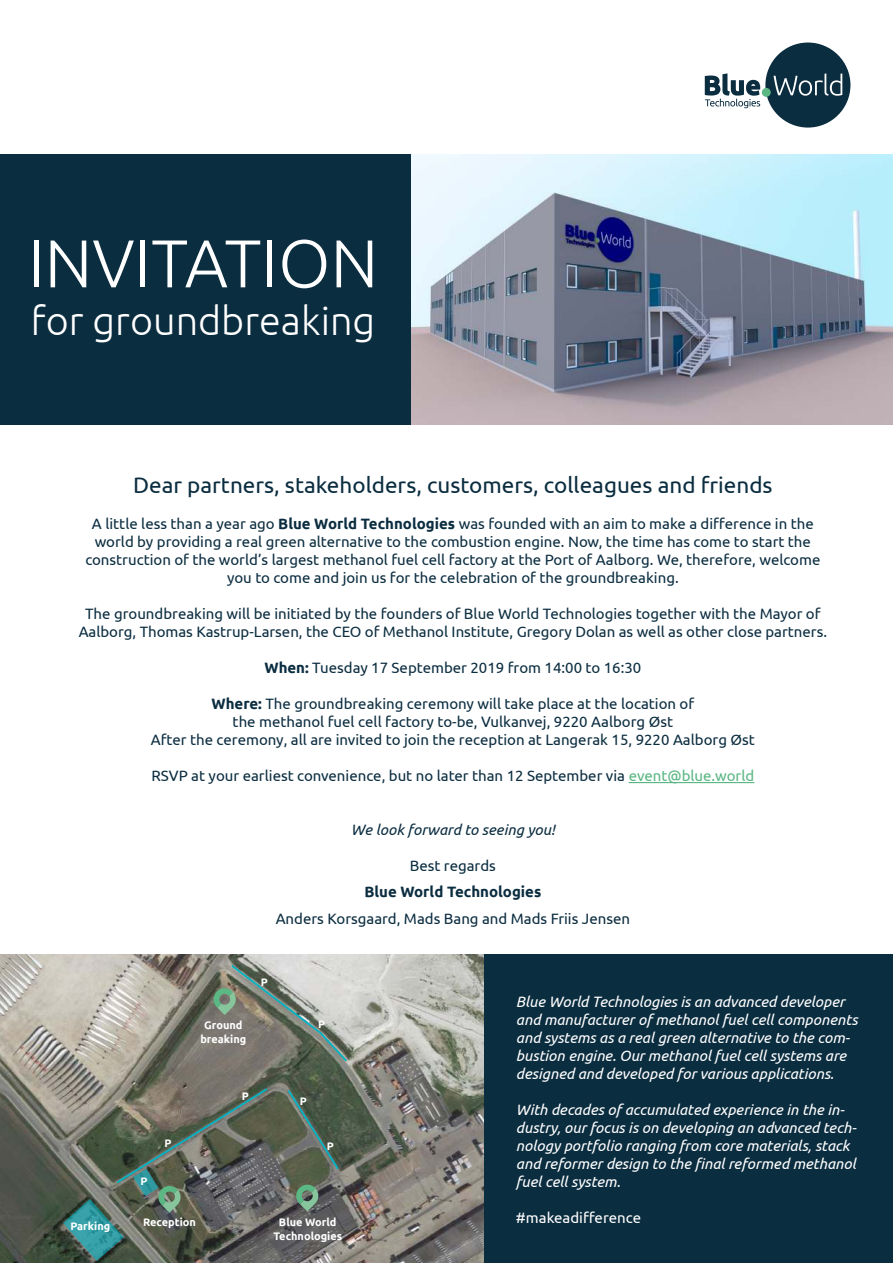
<style>
.page{position:relative;width:893px;height:1263px;background:#fff}
.page>*{position:absolute;margin:0;border:0;box-sizing:border-box;transform-origin:0 0}
.t1{font:300 67.5px "Ubuntu";color:#fff}
.t2{font:300 39.6px "Ubuntu";color:#fff}
.t3{font:22.5px "Ubuntu";color:#0b2d40}
.t4{font:15px/18px "Ubuntu";color:#0b2d40;text-align:center}
.t5{font:italic 15px/18px "Ubuntu";color:#fff}
.t6{font:italic 15px "Ubuntu";color:#0b2d40}
.t7{font:700 15px "Ubuntu";color:#0b2d40}
.t8{font:15px "Ubuntu";color:#fff}
.t9{font:700 10.95px/13.2px "Ubuntu";color:#fff;text-align:center}
.s1{font-weight:700}
.s2{color:#5bb784}
</style>
<div class="page">
<div style="left:765px;top:43px;width:85px;height:85px;background:#0b2d40;border-radius:50%"></div>
<svg style="left:773px;top:73px;width:69px;height:23px"></svg>
<div style="left:762px;top:88px;width:9px;height:9px;background:#5bb784;border-radius:50%"></div>
<svg style="left:705px;top:73px;width:55px;height:35px"></svg>
<img style="left:410px;top:154px;width:483px;height:270px">
<div style="left:0;top:154px;width:410px;height:270px;background:#0b2d40"></div>
<div style="left:483px;top:955px;width:410px;height:308px;background:#0b2d40"></div>
<hr style="left:629px;top:782px;width:125px;height:1px;background:#5bb784">
<img style="left:0;top:955px;width:483px;height:308px">
<svg style="left:286px;top:1088px;width:54px;height:83px;background:#526253"></svg>
<svg style="left:214px;top:963px;width:135px;height:100px;background:#8e938a"></svg>
<svg style="left:63px;top:1086px;width:206px;height:175px;background:#606b61"></svg>
<svg style="left:296px;top:1185px;width:22px;height:26px"></svg>
<h1 class="t1" style="left:28px;top:235px;width:352px">INVITATION</h1>
<h2 class="t2" style="left:31px;top:304px;width:346px">for groundbreaking</h2>
<h3 class="t3" style="left:133px;top:475px;width:641px">Dear partners, stakeholders, customers, colleagues and friends</h3>
<p class="t4" style="left:85px;top:515px;width:737px">A little less than a year ago <span class="s1">Blue World Technologies</span> was founded with an aim to make a difference in the world by providing a real green alternative to the combustion engine. Now, the time has come to start the construction of the world’s largest methanol fuel cell factory at the Port of Aalborg. We, therefore, welcome you to come and join us for the celebration of the groundbreaking.</p>
<p class="t4" style="left:79px;top:605px;width:750px">The groundbreaking will be initiated by the founders of Blue World Technologies together with the Mayor of<br>Aalborg, Thomas Kastrup-Larsen, the CEO of Methanol Institute, Gregory Dolan as well as other close partners.</p>
<p class="t4" style="left:264px;top:659px;width:378px"><span class="s1">When:</span> Tuesday 17 September 2019 from 14:00 to 16:30</p>
<p class="t4" style="left:151px;top:695px;width:605px"><span class="s1">Where:</span> The groundbreaking ceremony will take place at the location of<br>the methanol fuel cell factory to-be, Vulkanvej, 9220 Aalborg Øst<br>After the ceremony, all are invited to join the reception at Langerak 15, 9220 Aalborg Øst</p>
<p class="t4" style="left:151px;top:767px;width:604px">RSVP at your earliest convenience, but no later than 12 September via <span class="s2">event@blue.world</span></p>
<p class="t6" style="left:351px;top:823px;width:206px">We look forward to seeing you!</p>
<p class="t4" style="left:410px;top:857px;width:88px">Best regards</p>
<p class="t7" style="left:364px;top:885px;width:178px">Blue World Technologies</p>
<p class="t4" style="left:276px;top:910px;width:356px">Anders Korsgaard, Mads Bang and Mads Friis Jensen</p>
<p class="t9" style="left:70px;top:1220px;width:41px">Parking</p>
<p class="t9" style="left:140px;top:1175px;width:9px">P</p>
<p class="t9" style="left:165px;top:1137px;width:9px">P</p>
<p class="t9" style="left:200px;top:1020px;width:47px">Ground breaking</p>
<p class="t9" style="left:261px;top:976px;width:9px">P</p>
<p class="t9" style="left:242px;top:1090px;width:9px">P</p>
<p class="t9" style="left:318px;top:1018px;width:9px">P</p>
<p class="t9" style="left:300px;top:1095px;width:9px">P</p>
<p class="t9" style="left:327px;top:1140px;width:9px">P</p>
<p class="t9" style="left:143px;top:1217px;width:54px">Reception</p>
<p class="t9" style="left:273px;top:1217px;width:70px">Blue World<br>Technologies</p>
<p class="t5" style="left:516px;top:993px;width:343px">Blue World Technologies is an advanced developer and manufacturer of methanol fuel cell components and systems as a real green alternative to the com&shy;bustion engine. Our methanol fuel cell systems are designed and developed for various applications.</p>
<p class="t5" style="left:516px;top:1101px;width:342px">With decades of accumulated experience in the in&shy;dustry, our focus is on developing an advanced tech&shy;nology portfolio ranging from core materials, stack and reformer design to the final reformed methanol fuel cell system.</p>
<p class="t8" style="left:516px;top:1208px;width:127px">#makeadifference</p>
</div>
